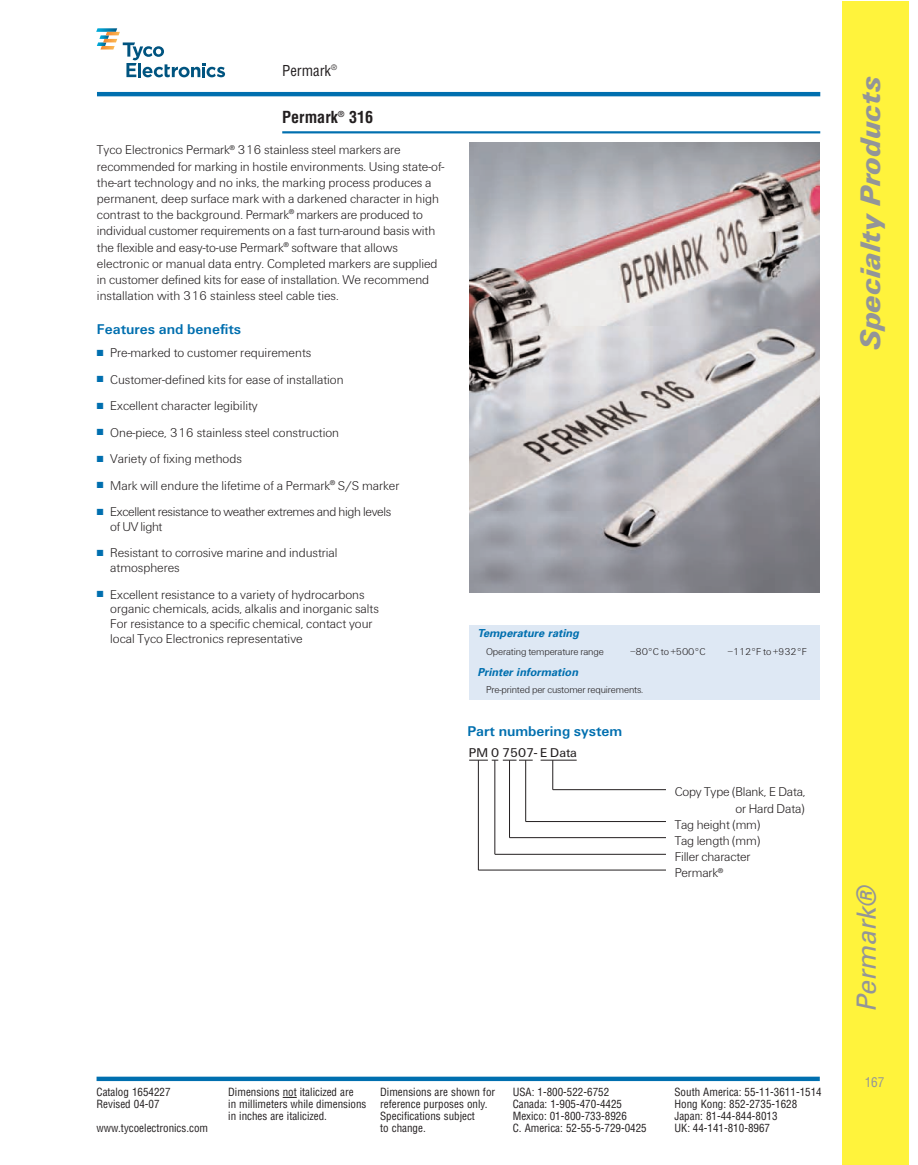
<style>
.page{position:relative;width:918px;height:1165px;background:#fff}
.page>*{position:absolute;margin:0;border:0;box-sizing:border-box;transform-origin:0 0}
.t1{font:italic 900 29.4px "U76 Univers";color:#939598}
.t2{font:italic 26.4px "Univers";color:#939598}
.t3{font:700 condensed 16.2px "Helvetica";color:#231f20}
.t4{font:700 14.7px "U65 Univers";color:#006faf}
.t5{font:condensed 14.7px "Helvetica";color:#231f20}
.t6{font:300 13.2px/16.2px "U45 Univers";color:#231f20}
.t7{font:300 13.2px/14.7px "U45 Univers";letter-spacing:-.025em;color:#231f20}
.t8{font:13.2px "U55 Univers";color:#231f20}
.t9{font:condensed 13.2px "Helvetica";color:#939598}
.t10{font:condensed 10.95px "Helvetica";color:#231f20}
.t11{font:italic 700 10.95px "Univers";color:#006faf}
.t12{font:300 10.35px "U45 Univers";letter-spacing:-.01em;color:#231f20}
.s1{color:#006faf}
</style>
<div class="page">
<div style="left:842px;top:1px;width:66px;height:1163px;background:#fff33c"></div>
<svg style="left:283px;top:1096px;width:14px;height:1px"></svg>
<svg style="left:97px;top:1076px;width:723px;height:4px;background:#2a86bc"></svg>
<hr style="left:282px;top:131px;width:538px;height:2px;background:#006faf">
<hr style="left:97px;top:92px;width:723px;height:4px;background:#006faf">
<svg style="left:97px;top:28px;width:128px;height:49px"></svg>
<div style="left:470px;top:625px;width:350px;height:74px;background:#dee8f4"></div>
<img style="left:470px;top:143px;width:350px;height:449px">
<hr style="left:541px;top:759px;width:36px;height:1px;background:#231f20">
<hr style="left:553px;top:789px;width:113px;height:1px;background:#231f20">
<hr style="left:526px;top:821px;width:140px;height:1px;background:#231f20">
<hr style="left:510px;top:837px;width:156px;height:1px;background:#231f20">
<hr style="left:478px;top:869px;width:188px;height:1px;background:#231f20">
<hr style="left:495px;top:853px;width:171px;height:1px;background:#231f20">
<hr style="left:478px;top:760px;width:1px;height:110px;background:#231f20">
<hr style="left:494px;top:760px;width:1px;height:94px;background:#231f20">
<hr style="left:509px;top:760px;width:1px;height:77px;background:#231f20">
<svg style="left:469px;top:759px;width:64px;height:1px"></svg>
<hr style="left:525px;top:760px;width:1px;height:61px;background:#231f20">
<svg style="left:552px;top:760px;width:1px;height:29px"></svg>
<p class="t5" style="left:282px;top:65px;width:56px">Permark<sup>®</sup></p>
<p class="t3" style="left:282px;top:111px;width:93px">Permark<sup>®</sup> 316</p>
<p class="t6" style="left:97px;top:143px;width:349px">Tyco Electronics Permark<sup>®</sup> 316 stainless steel markers are recommended for marking in hostile environments. Using state-of&shy;the-art technology and no inks, the marking process produces a permanent, deep surface mark with a darkened character in high contrast to the background. Permark<sup>®</sup> markers are produced to individual customer requirements on a fast turn-around basis with the flexible and easy-to-use Permark<sup>®</sup> software that allows electronic or manual data entry. Completed markers are supplied in customer defined kits for ease of installation. We recommend installation with 316 stainless steel cable ties.</p>
<p class="t4" style="left:97px;top:324px;width:146px">Features and benefits</p>
<p class="t6" style="left:97px;top:346px;width:216px"><span class="s1">■</span> Pre-marked to customer requirements</p>
<p class="t6" style="left:97px;top:372px;width:248px"><span class="s1">■</span> Customer-defined kits for ease of installation</p>
<p class="t6" style="left:97px;top:399px;width:162px"><span class="s1">■</span> Excellent character legibility</p>
<p class="t6" style="left:97px;top:425px;width:244px"><span class="s1">■</span> One-piece, 316 stainless steel construction</p>
<p class="t6" style="left:97px;top:452px;width:146px"><span class="s1">■</span> Variety of fixing methods</p>
<p class="t6" style="left:97px;top:478px;width:304px"><span class="s1">■</span> Mark will endure the lifetime of a Permark<sup>®</sup> S/S marker</p>
<p class="t7" style="left:110px;top:505px;width:283px;text-indent:-13px"><span class="s1">■</span> Excellent resistance to weather extremes and high levels of UV light</p>
<p class="t6" style="left:110px;top:547px;width:229px;line-height:14.7px;text-indent:-13px"><span class="s1">■</span> Resistant to corrosive marine and industrial atmospheres</p>
<p class="t6" style="left:110px;top:588px;width:270px;line-height:14.7px;text-indent:-13px"><span class="s1">■</span> Excellent resistance to a variety of hydrocarbons organic chemicals, acids, alkalis and inorganic salts For resistance to a specific chemical, contact your local Tyco Electronics representative</p>
<p class="t11" style="left:477px;top:629px;width:105px">Temperature rating</p>
<p class="t12" style="left:486px;top:648px;width:119px">Operating temperature range</p>
<p class="t12" style="left:631px;top:648px;width:76px">–80°C to +500°C</p>
<p class="t12" style="left:728px;top:648px;width:81px">–112°F to +932°F</p>
<p class="t11" style="left:477px;top:667px;width:104px">Printer information</p>
<p class="t12" style="left:486px;top:686px;width:159px">Pre-printed per customer requirements.</p>
<p class="t4" style="left:467px;top:726px;width:156px">Part numbering system</p>
<p class="t8" style="left:469px;top:748px;width:110px">PM 0 7507- E Data</p>
<p class="t6" style="left:675px;top:785px;width:132px">Copy Type (Blank, E Data,</p>
<p class="t6" style="left:736px;top:801px;width:71px">or Hard Data)</p>
<p class="t6" style="left:675px;top:817px;width:87px">Tag height (mm)</p>
<p class="t6" style="left:675px;top:833px;width:87px">Tag length (mm)</p>
<p class="t6" style="left:675px;top:849px;width:77px">Filler character</p>
<p class="t6" style="left:675px;top:865px;width:50px">Permark<sup>®</sup></p>
<p class="t10" style="left:97px;top:1087px;width:76px">Catalog 1654227</p>
<p class="t10" style="left:228px;top:1087px;width:127px">Dimensions not italicized are</p>
<p class="t10" style="left:380px;top:1087px;width:116px">Dimensions are shown for</p>
<p class="t10" style="left:513px;top:1087px;width:98px">USA: 1-800-522-6752</p>
<p class="t10" style="left:675px;top:1087px;width:149px">South America: 55-11-3611-1514</p>
<p class="t10" style="left:97px;top:1099px;width:65px">Revised 04-07</p>
<p class="t10" style="left:228px;top:1099px;width:261px">in millimeters while dimensions reference purposes only.</p>
<p class="t10" style="left:513px;top:1099px;width:111px">Canada: 1-905-470-4425</p>
<p class="t10" style="left:675px;top:1099px;width:124px">Hong Kong: 852-2735-1628</p>
<p class="t10" style="left:228px;top:1111px;width:100px">in inches are italicized.</p>
<p class="t10" style="left:380px;top:1111px;width:96px">Specifications subject</p>
<p class="t10" style="left:513px;top:1111px;width:116px">Mexico: 01-800-733-8926</p>
<p class="t10" style="left:675px;top:1111px;width:105px">Japan: 81-44-844-8013</p>
<p class="t10" style="left:97px;top:1123px;width:113px">www.tycoelectronics.com</p>
<p class="t10" style="left:380px;top:1123px;width:47px">to change.</p>
<p class="t10" style="left:513px;top:1123px;width:136px">C. America: 52-55-5-729-0425</p>
<p class="t10" style="left:675px;top:1123px;width:97px">UK: 44-141-810-8967</p>
<h1 class="t1" style="left:861px;top:350px;width:275px;rotate:-90deg">Specialty Products</h1>
<h2 class="t2" style="left:857px;top:1012px;width:127px;rotate:-90deg">Permark®</h2>
<p class="t9" style="left:865px;top:1076px;width:21px">167</p>
</div>
